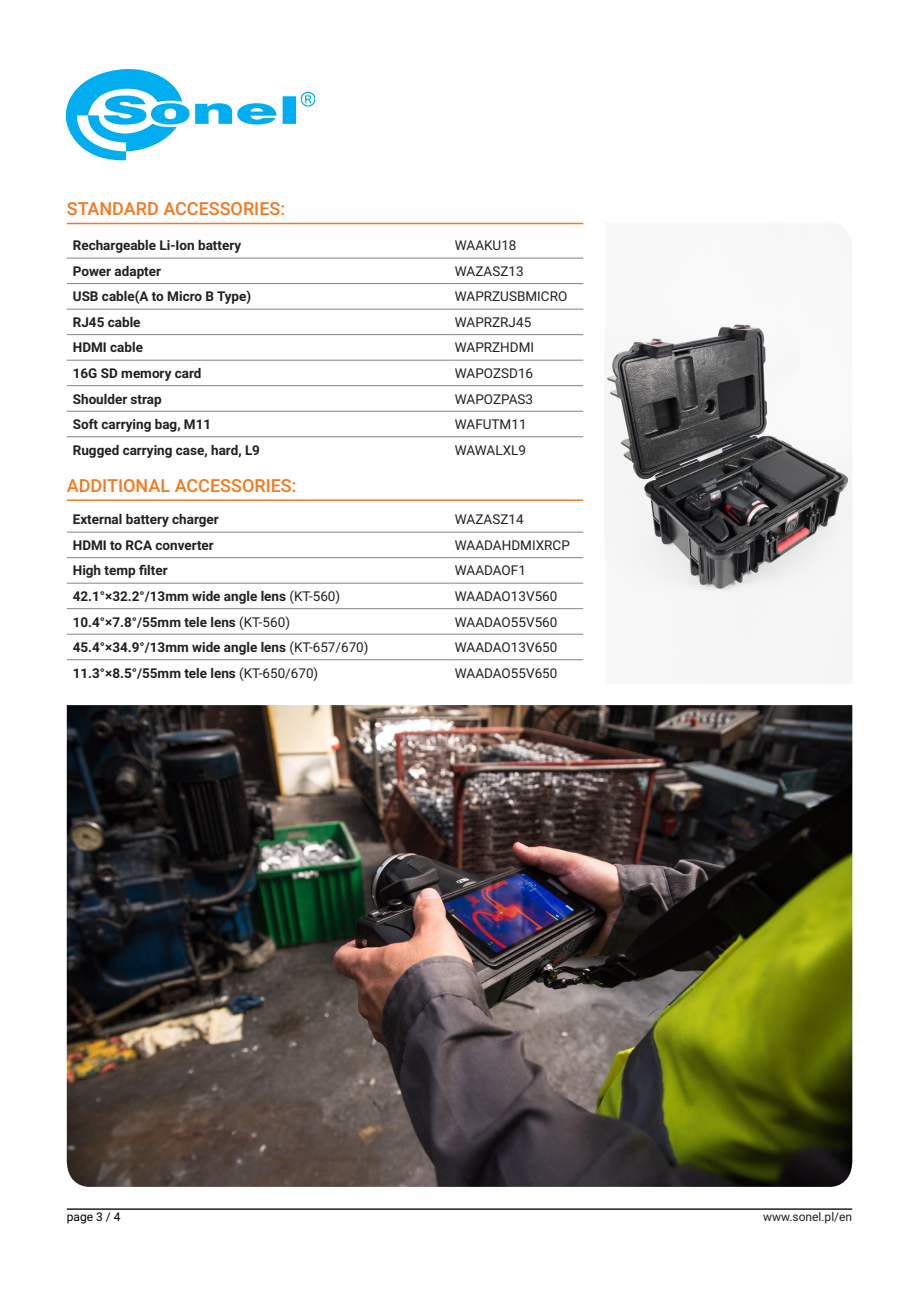
<style>
.page{position:relative;width:919px;height:1289px;background:#fff}
.page>*{position:absolute;margin:0;border:0;box-sizing:border-box;transform-origin:0 0}
.sekcja{font:500 18px "Roboto";color:#f47921}
.podstawowy{font:700 13.5px "Roboto";color:#231f20}
.podstawowy-2{font:13.5px "Roboto";color:#231f20}
.t1{font:12px "Roboto";color:#231f20}
.t2{font:12px "Roboto";color:#000}
.s1{font-weight:400}
</style>
<div class="page">
<hr style="left:67px;top:1208px;width:785px;height:1px;background:#231f20">
<svg style="left:67px;top:69px;width:247px;height:91px"></svg>
<hr style="left:67px;top:258px;width:382px;height:1px;background:#808285">
<hr style="left:449px;top:258px;width:134px;height:1px;background:#808285">
<hr style="left:67px;top:283px;width:382px;height:1px;background:#808285">
<hr style="left:449px;top:283px;width:134px;height:1px;background:#808285">
<hr style="left:67px;top:309px;width:382px;height:1px;background:#808285">
<hr style="left:449px;top:309px;width:134px;height:1px;background:#808285">
<hr style="left:67px;top:334px;width:382px;height:1px;background:#808285">
<hr style="left:449px;top:334px;width:134px;height:1px;background:#808285">
<hr style="left:67px;top:360px;width:382px;height:1px;background:#808285">
<hr style="left:449px;top:360px;width:134px;height:1px;background:#808285">
<hr style="left:67px;top:385px;width:382px;height:1px;background:#808285">
<hr style="left:449px;top:385px;width:134px;height:1px;background:#808285">
<hr style="left:67px;top:411px;width:382px;height:1px;background:#808285">
<hr style="left:449px;top:411px;width:134px;height:1px;background:#808285">
<hr style="left:67px;top:436px;width:382px;height:1px;background:#808285">
<hr style="left:449px;top:436px;width:134px;height:1px;background:#808285">
<hr style="left:67px;top:531px;width:382px;height:1px;background:#808285">
<hr style="left:449px;top:531px;width:134px;height:1px;background:#808285">
<hr style="left:67px;top:557px;width:382px;height:1px;background:#808285">
<hr style="left:449px;top:557px;width:134px;height:1px;background:#808285">
<hr style="left:67px;top:582px;width:382px;height:1px;background:#808285">
<hr style="left:449px;top:582px;width:134px;height:1px;background:#808285">
<hr style="left:67px;top:608px;width:382px;height:1px;background:#808285">
<hr style="left:449px;top:608px;width:134px;height:1px;background:#808285">
<hr style="left:67px;top:634px;width:382px;height:1px;background:#808285">
<hr style="left:449px;top:634px;width:134px;height:1px;background:#808285">
<hr style="left:67px;top:659px;width:382px;height:1px;background:#808285">
<hr style="left:449px;top:659px;width:134px;height:1px;background:#808285">
<hr style="left:67px;top:223px;width:516px;height:1px;background:#f47921">
<hr style="left:67px;top:499px;width:516px;height:2px;background:#f47921">
<img style="left:67px;top:705px;width:785px;height:481px">
<img style="left:606px;top:324px;width:246px;height:360px">
<p class="sekcja" style="left:67px;top:196px;width:220px">STANDARD ACCESSORIES:</p>
<p class="podstawowy" style="left:73px;top:236px;width:170px">Rechargeable Li-Ion battery</p>
<p class="podstawowy-2" style="left:455px;top:236px;width:63px">WAAKU18</p>
<p class="podstawowy" style="left:73px;top:262px;width:90px">Power adapter</p>
<p class="podstawowy-2" style="left:455px;top:262px;width:70px">WAZASZ13</p>
<p class="podstawowy" style="left:73px;top:287px;width:180px">USB cable(A to Micro B Type)</p>
<p class="podstawowy-2" style="left:455px;top:287px;width:114px">WAPRZUSBMICRO</p>
<p class="podstawowy" style="left:73px;top:313px;width:69px">RJ45 cable</p>
<p class="podstawowy-2" style="left:455px;top:313px;width:78px">WAPRZRJ45</p>
<p class="podstawowy" style="left:73px;top:338px;width:72px">HDMI cable</p>
<p class="podstawowy-2" style="left:455px;top:338px;width:81px">WAPRZHDMI</p>
<p class="podstawowy" style="left:73px;top:364px;width:130px">16G SD memory card</p>
<p class="podstawowy-2" style="left:455px;top:364px;width:80px">WAPOZSD16</p>
<p class="podstawowy" style="left:73px;top:389px;width:90px">Shoulder strap</p>
<p class="podstawowy-2" style="left:455px;top:389px;width:80px">WAPOZPAS3</p>
<p class="podstawowy" style="left:73px;top:415px;width:140px">Soft carrying bag, M11</p>
<p class="podstawowy-2" style="left:455px;top:415px;width:73px">WAFUTM11</p>
<p class="podstawowy" style="left:73px;top:440px;width:189px">Rugged carrying case, hard, L9</p>
<p class="podstawowy-2" style="left:455px;top:440px;width:73px">WAWALXL9</p>
<p class="sekcja" style="left:67px;top:472px;width:231px">ADDITIONAL ACCESSORIES:</p>
<p class="podstawowy" style="left:73px;top:510px;width:147px">External battery charger</p>
<p class="podstawowy-2" style="left:455px;top:510px;width:70px">WAZASZ14</p>
<p class="podstawowy" style="left:73px;top:535px;width:143px">HDMI to RCA converter</p>
<p class="podstawowy-2" style="left:455px;top:535px;width:116px">WAADAHDMIXRCP</p>
<p class="podstawowy" style="left:73px;top:561px;width:96px">High temp filter</p>
<p class="podstawowy-2" style="left:455px;top:561px;width:73px">WAADAOF1</p>
<p class="podstawowy" style="left:73px;top:586px;width:269px">42.1°×32.2°/13mm wide angle lens <span class="s1">(KT-560)</span></p>
<p class="podstawowy-2" style="left:455px;top:586px;width:104px">WAADAO13V560</p>
<p class="podstawowy" style="left:73px;top:612px;width:219px">10.4°×7.8°/55mm tele lens <span class="s1">(KT-560)</span></p>
<p class="podstawowy-2" style="left:455px;top:612px;width:104px">WAADAO55V560</p>
<p class="podstawowy" style="left:73px;top:637px;width:297px">45.4°×34.9°/13mm wide angle lens <span class="s1">(KT-657/670)</span></p>
<p class="podstawowy-2" style="left:455px;top:637px;width:104px">WAADAO13V650</p>
<p class="podstawowy" style="left:73px;top:663px;width:247px">11.3°×8.5°/55mm tele lens <span class="s1">(KT-650/670)</span></p>
<p class="podstawowy-2" style="left:455px;top:663px;width:104px">WAADAO55V650</p>
<p class="t2" style="left:67px;top:1208px;width:55px">page 3 / 4</p>
<p class="t1" style="left:763px;top:1208px;width:91px">www.sonel.pl/en</p>
</div>
